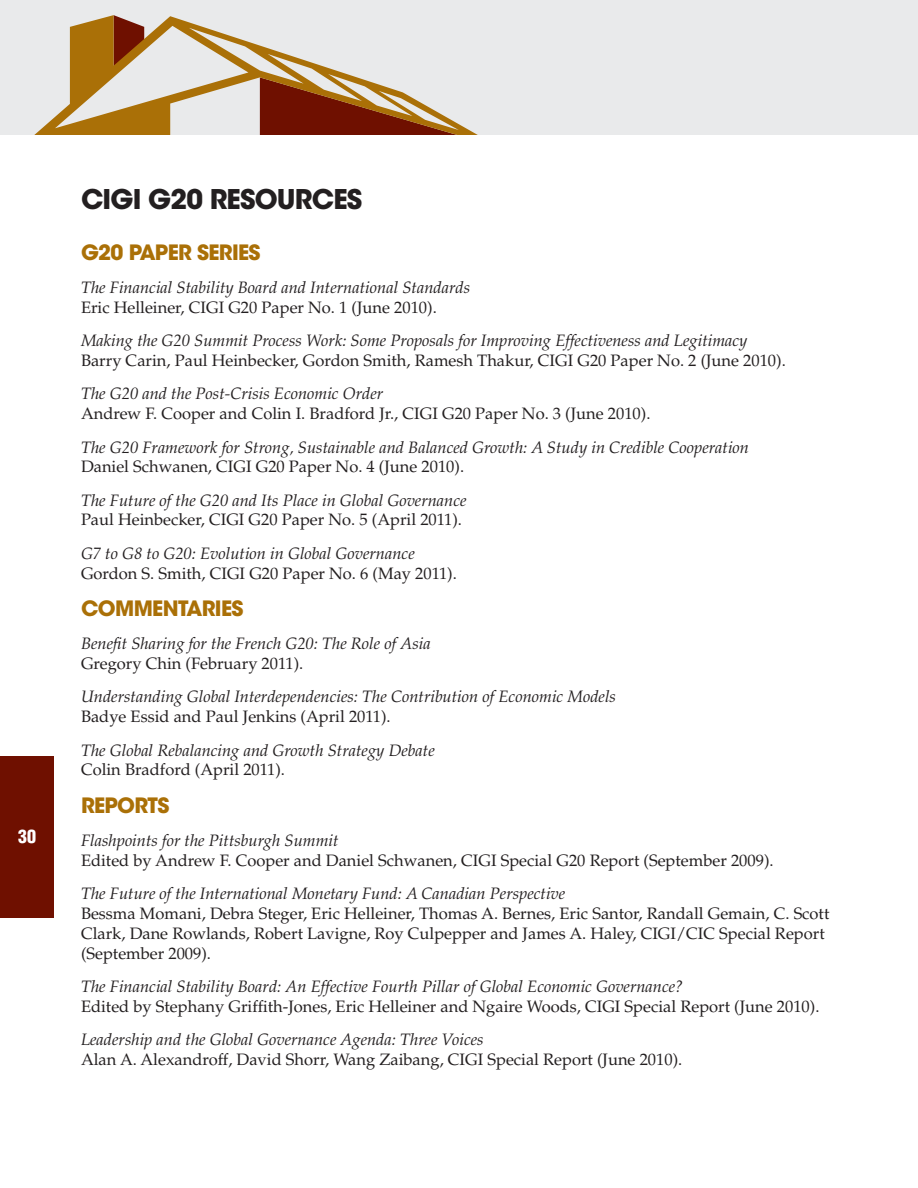
<style>
.page{position:relative;width:918px;height:1188px;background:#fff}
.page>*{position:absolute;margin:0;border:0;box-sizing:border-box;transform-origin:0 0}
.t1{font:700 27px "ITC Avant Garde Std";letter-spacing:-.03em;color:#231f20}
.t2{font:700 21px "ITC Avant Garde Std";letter-spacing:-.03em;color:#aa7007}
.t3{font:900 condensed 18px "Helvetica LT Std";color:#fff}
.t4{font:16.5px/19.8px "Palatino LT Std";color:#231f20}
.t5{font:italic 16.5px "Palatino LT Std";color:#231f20}
</style>
<div class="page">
<div style="left:0;top:0;width:918px;height:135px;background:#e9eaeb"></div>
<svg style="left:34px;top:15px;width:444px;height:120px"></svg>
<div style="left:0;top:756px;width:54px;height:162px;background:#6f1000"></div>
<p class="t3" style="left:18px;top:825px;width:19px">30</p>
<h1 class="t1" style="left:81px;top:182px;width:283px">CIGI G20 RESOURCES</h1>
<p class="t2" style="left:81px;top:239px;width:181px">G20 PAPER SERIES</p>
<p class="t5" style="left:81px;top:278px;width:391px">The Financial Stability Board and International Standards</p>
<p class="t4" style="left:81px;top:298px;width:357px">Eric Helleiner, CIGI G20 Paper No. 1 (June 2010).</p>
<p class="t5" style="left:81px;top:331px;width:668px">Making the G20 Summit Process Work: Some Proposals for Improving Effectiveness and Legitimacy</p>
<p class="t4" style="left:81px;top:351px;width:706px">Barry Carin, Paul Heinbecker, Gordon Smith, Ramesh Thakur, CIGI G20 Paper No. 2 (June 2010).</p>
<p class="t5" style="left:81px;top:384px;width:304px">The G20 and the Post-Crisis Economic Order</p>
<p class="t4" style="left:81px;top:404px;width:571px">Andrew F. Cooper and Colin I. Bradford Jr., CIGI G20 Paper No. 3 (June 2010).</p>
<p class="t5" style="left:81px;top:437px;width:670px">The G20 Framework for Strong, Sustainable and Balanced Growth: A Study in Credible Cooperation</p>
<p class="t4" style="left:81px;top:457px;width:385px">Daniel Schwanen, CIGI G20 Paper No. 4 (June 2010).</p>
<p class="t5" style="left:81px;top:491px;width:387px">The Future of the G20 and Its Place in Global Governance</p>
<p class="t4" style="left:81px;top:510px;width:383px">Paul Heinbecker, CIGI G20 Paper No. 5 (April 2011).</p>
<p class="t5" style="left:81px;top:544px;width:335px">G7 to G8 to G20: Evolution in Global Governance</p>
<p class="t4" style="left:81px;top:563px;width:377px">Gordon S. Smith, CIGI G20 Paper No. 6 (May 2011).</p>
<p class="t2" style="left:81px;top:595px;width:164px">COMMENTARIES</p>
<p class="t5" style="left:81px;top:634px;width:351px">Benefit Sharing for the French G20: The Role of Asia</p>
<p class="t4" style="left:81px;top:654px;width:224px">Gregory Chin (February 2011).</p>
<p class="t5" style="left:81px;top:687px;width:537px">Understanding Global Interdependencies: The Contribution of Economic Models</p>
<p class="t4" style="left:81px;top:707px;width:311px">Badye Essid and Paul Jenkins (April 2011).</p>
<p class="t5" style="left:81px;top:740px;width:355px">The Global Rebalancing and Growth Strategy Debate</p>
<p class="t4" style="left:81px;top:760px;width:206px">Colin Bradford (April 2011).</p>
<p class="t2" style="left:81px;top:792px;width:90px">REPORTS</p>
<p class="t5" style="left:81px;top:831px;width:259px">Flashpoints for the Pittsburgh Summit</p>
<p class="t4" style="left:81px;top:851px;width:694px">Edited by Andrew F. Cooper and Daniel Schwanen, CIGI Special G20 Report (September 2009).</p>
<p class="t5" style="left:81px;top:884px;width:486px">The Future of the International Monetary Fund: A Canadian Perspective</p>
<p class="t4" style="left:81px;top:904px;width:750px">Bessma Momani, Debra Steger, Eric Helleiner, Thomas A. Bernes, Eric Santor, Randall Gemain, C. Scott<br>Clark, Dane Rowlands, Robert Lavigne, Roy Culpepper and James A. Haley, CIGI/CIC Special Report (September 2009).</p>
<p class="t5" style="left:81px;top:977px;width:604px">The Financial Stability Board: An Effective Fourth Pillar of Global Economic Governance?</p>
<p class="t4" style="left:81px;top:997px;width:740px">Edited by Stephany Griffith-Jones, Eric Helleiner and Ngaire Woods, CIGI Special Report (June 2010).</p>
<p class="t5" style="left:81px;top:1030px;width:404px">Leadership and the Global Governance Agenda: Three Voices</p>
<p class="t4" style="left:81px;top:1050px;width:603px">Alan A. Alexandroff, David Shorr, Wang Zaibang, CIGI Special Report (June 2010).</p>
</div>
